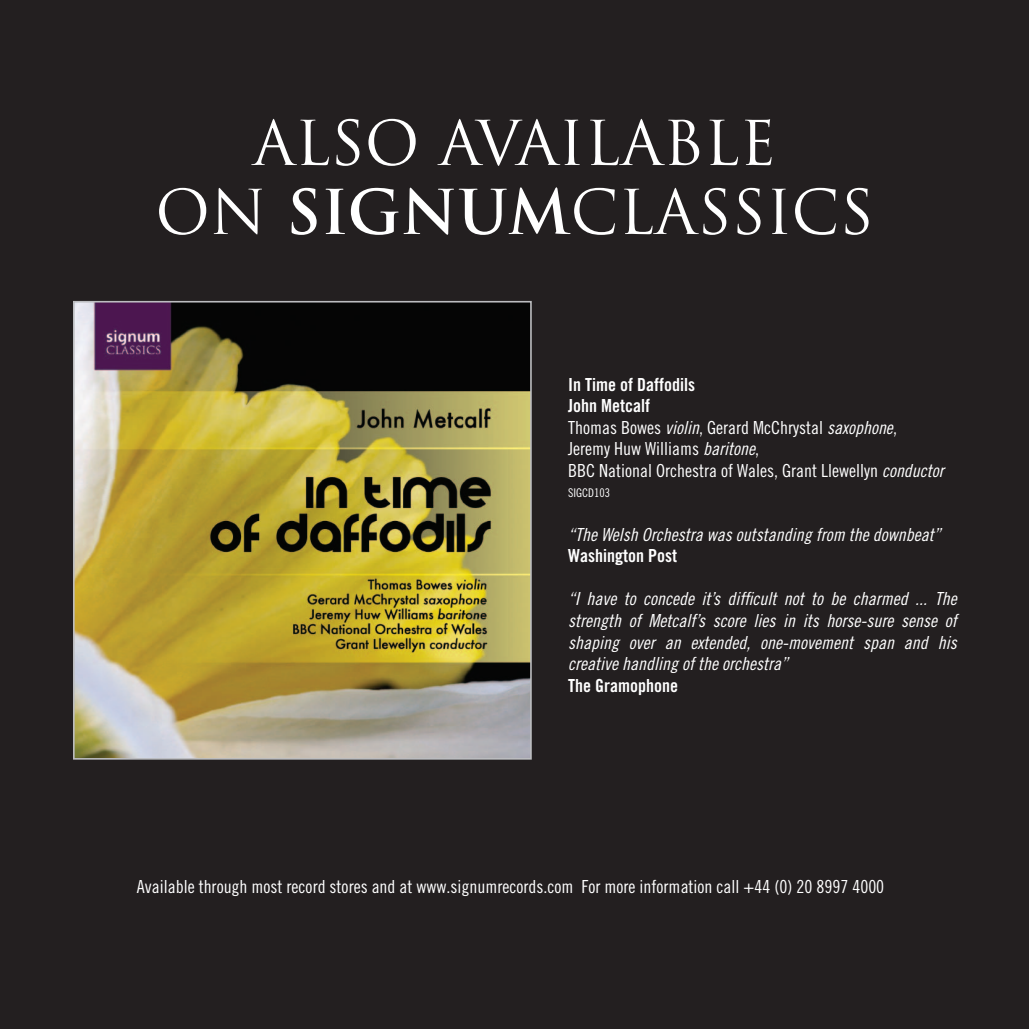
<style>
.page{position:relative;width:1029px;height:1029px;background:#231f20}
.page>*{position:absolute;margin:0;border:0;box-sizing:border-box;transform-origin:0 0}
.t1{font:60px/69px "Trajan";color:#fff;text-align:center}
.t2{font:18px/21.6px "Trade Gothic Cond Eighteen Obl";color:#fff;text-align:justify}
.t3{font:18px/21.6px "Trade Gothic Cond Eighteen";color:#fff}
.t4{font:18px/21.6px "Trade Gothic Bold Cond Twenty";color:#fff}
.t5{font:12px "Trade Gothic Cond Eighteen";color:#fff}
.s1{font-weight:700}
.s2{font-family:"Trade Gothic Cond Eighteen Obl"}
</style>
<div class="page">
<img style="left:76px;top:304px;width:453px;height:453px">
<div style="left:73px;top:301px;width:459px;height:459px;border:2px solid #bcbdc0"></div>
<h1 class="t1" style="left:155px;top:109px;width:720px">ALSO AVAILABLE<br>ON <span class="s1">SIGNUM</span>CLASSICS</h1>
<p class="t4" style="left:568px;top:373px;width:128px">In Time of Daffodils<br>John Metcalf</p>
<p class="t3" style="left:568px;top:416px;width:377px">Thomas Bowes <span class="s2">violin</span>, Gerard McChrystal <span class="s2">saxophone</span>,<br>Jeremy Huw Williams <span class="s2">baritone</span>,<br>BBC National Orchestra of Wales, Grant Llewellyn <span class="s2">conductor</span></p>
<p class="t5" style="left:568px;top:486px;width:43px">SIGCD103</p>
<p class="t2" style="left:568px;top:523px;width:374px">“The Welsh Orchestra was outstanding from the downbeat”</p>
<p class="t4" style="left:568px;top:545px;width:110px">Washington Post</p>
<p class="t2" style="left:568px;top:588px;width:390px">“I have to concede it’s difficult not to be charmed ... The strength of Metcalf’s score lies in its horse-sure sense of shaping over an extended, one-movement span and his creative handling of the orchestra”</p>
<p class="t4" style="left:568px;top:674px;width:111px">The Gramophone</p>
<p class="t3" style="left:137px;top:875px;width:749px">Available through most record stores and at www.signumrecords.com For more information call +44 (0) 20 8997 4000</p>
</div>
